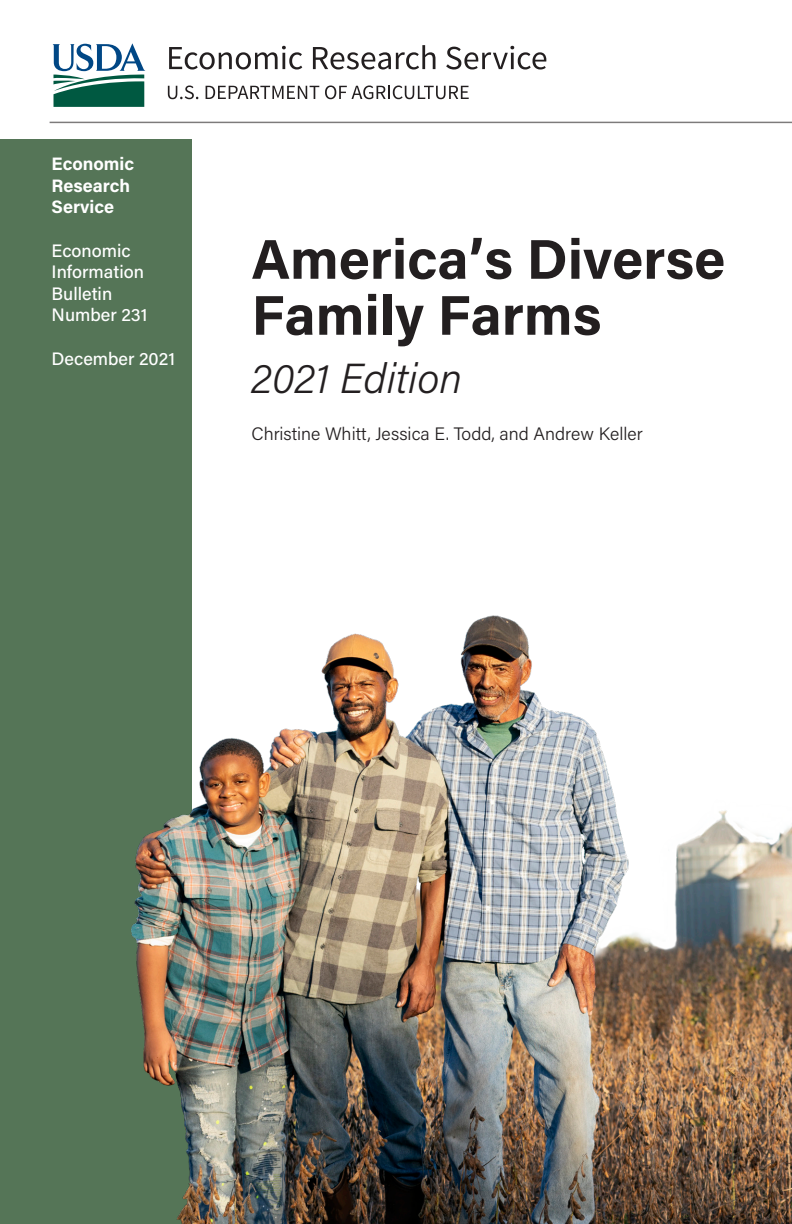
<style>
.page{position:relative;width:792px;height:1224px;background:#fff}
.page>*{position:absolute;margin:0;border:0;box-sizing:border-box;transform-origin:0 0}
.t1{font:700 56px "Acumin Pro";color:#231f20}
.t2{font:italic 300 42px "Acumin Pro";color:#231f20}
.t3{font:500 18px/21.6px "Acumin Pro";color:#fff}
.Normal_wrd_1{font:300 18px "Acumin Pro";color:#231f20}
.t4{font:700 18px/21.6px "Acumin Pro";color:#fff}
</style>
<div class="page">
<div style="left:0;top:139px;width:192px;height:1085px;background:#557557"></div>
<img style="left:131px;top:615px;width:661px;height:609px">
<hr style="left:50px;top:122px;width:742px;height:1px;background:#231f20">
<svg style="left:169px;top:46px;width:133px;height:24px"></svg>
<svg style="left:313px;top:45px;width:122px;height:25px"></svg>
<svg style="left:446px;top:46px;width:100px;height:24px"></svg>
<svg style="left:168px;top:86px;width:30px;height:13px"></svg>
<svg style="left:206px;top:86px;width:113px;height:13px"></svg>
<svg style="left:325px;top:86px;width:144px;height:13px"></svg>
<svg style="left:53px;top:43px;width:93px;height:64px"></svg>
<p class="t4" style="left:52px;top:152px;width:84px">Economic<br>Research<br>Service</p>
<p class="t3" style="left:52px;top:239px;width:97px">Economic<br>Information<br>Bulletin<br>Number 231</p>
<p class="t3" style="left:52px;top:347px;width:125px">December 2021</p>
<p class="t1" style="left:252px;top:220px;width:475px">America’s Diverse</p>
<p class="t1" style="left:252px;top:276px;width:352px">Family Farms</p>
<p class="t2" style="left:252px;top:349px;width:212px">2021 Edition</p>
<p class="Normal_wrd_1" style="left:252px;top:421px;width:393px">Christine Whitt, Jessica E. Todd, and Andrew Keller</p>
</div>
